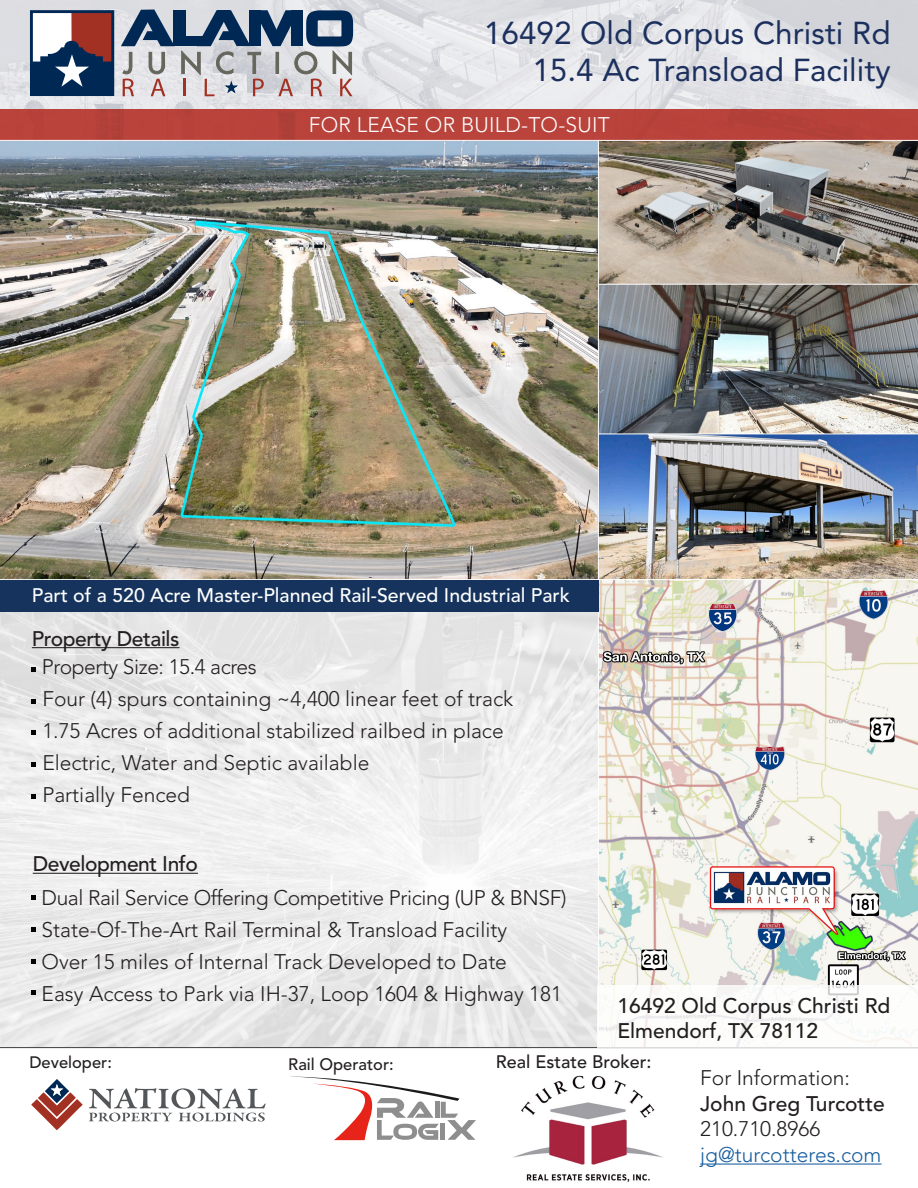
<style>
.page{position:relative;width:918px;height:1188px;background:#fff}
.page>*{position:absolute;margin:0;border:0;box-sizing:border-box;transform-origin:0 0}
.t1{font:31.5px "Avenir LT Std";color:#1c305e}
.t2{font:300 21px "Avenir LT Std";color:#231f20}
.t3{font:300 21px "Avenir LT Std";letter-spacing:-.02em;color:#231f20}
.t4{font:500 21px/25.2px "Avenir LT Std";color:#231f20}
.t5{font:500 21px "Avenir LT Std";letter-spacing:-.02em;color:#231f20}
.t6{font:300 21px "Avenir LT Std";letter-spacing:.01em;color:#fff}
.t7{font:300 21px "Avenir LT Std";color:#175d9e}
.t8{font:500 19.5px "Avenir LT Std";color:#fff}
.t9{font:500 18px "Avenir LT Std";color:#231f20}
.t10{font:500 16.5px "Avenir LT Std";color:#231f20}
</style>
<div class="page">
<img style="left:0;top:611px;width:598px;height:436px">
<img style="left:0;top:0;width:918px;height:110px">
<img style="left:0;top:141px;width:598px;height:438px">
<div style="left:0;top:110px;width:918px;height:31px;background:#b9433c"></div>
<svg style="left:122px;top:52px;width:12px;height:44px"></svg>
<svg style="left:148px;top:52px;width:17px;height:44px"></svg>
<svg style="left:121px;top:10px;width:52px;height:36px;background:#687d98"></svg>
<div style="left:173px;top:10px;width:13px;height:36px;background:#002855"></div>
<svg style="left:181px;top:10px;width:172px;height:86px;background:#959dab"></svg>
<svg style="left:34px;top:14px;width:76px;height:78px"></svg>
<div style="left:30px;top:10px;width:84px;height:86px;border:3px solid #002855"></div>
<img style="left:599px;top:141px;width:319px;height:844px">
<hr style="left:599px;top:284px;width:319px;height:1px;background:#fff">
<hr style="left:598px;top:434px;width:320px;height:1px;background:#fff">
<hr style="left:0;top:140px;width:918px;height:1px;background:#fff">
<hr style="left:0;top:579px;width:918px;height:1px;background:#fff">
<div style="left:0;top:580px;width:598px;height:31px;background:#15335c"></div>
<svg style="left:32px;top:895px;width:4px;height:5px"></svg>
<svg style="left:32px;top:990px;width:4px;height:4px"></svg>
<svg style="left:32px;top:959px;width:4px;height:5px"></svg>
<svg style="left:32px;top:927px;width:4px;height:5px"></svg>
<hr style="left:0;top:1047px;width:918px;height:1px;background:#3e3f3f">
<div style="left:597px;top:985px;width:321px;height:62px;background:#fff"></div>
<svg style="left:32px;top:699px;width:4px;height:4px"></svg>
<svg style="left:32px;top:668px;width:4px;height:4px"></svg>
<hr style="left:33px;top:873px;width:165px;height:1px;background:#231f20">
<hr style="left:32px;top:647px;width:148px;height:1px;background:#231f20">
<svg style="left:31px;top:730px;width:5px;height:5px"></svg>
<svg style="left:31px;top:794px;width:5px;height:5px"></svg>
<svg style="left:31px;top:762px;width:5px;height:5px"></svg>
<svg style="left:290px;top:1076px;width:186px;height:64px"></svg>
<svg style="left:89px;top:1088px;width:177px;height:34px"></svg>
<svg style="left:31px;top:1079px;width:52px;height:51px"></svg>
<img style="left:513px;top:1075px;width:150px;height:107px">
<hr style="left:700px;top:1164px;width:182px;height:1px;background:#175d9e">
<p class="t1" style="left:484px;top:14px;width:408px">16492 Old Corpus Christi Rd</p>
<p class="t1" style="left:532px;top:52px;width:360px">15.4 Ac Transload Facility</p>
<p class="t6" style="left:309px;top:113px;width:302px">FOR LEASE OR BUILD-TO-SUIT</p>
<p class="t8" style="left:32px;top:584px;width:540px">Part of a 520 Acre Master-Planned Rail-Served Industrial Park</p>
<p class="t5" style="left:32px;top:626px;width:149px">Property Details</p>
<p class="t3" style="left:42px;top:654px;width:216px">Property Size: 15.4 acres</p>
<p class="t2" style="left:42px;top:686px;width:472px">Four (4) spurs containing ~4,400 linear feet of track</p>
<p class="t2" style="left:42px;top:718px;width:463px">1.75 Acres of additional stabilized railbed in place</p>
<p class="t2" style="left:42px;top:750px;width:329px">Electric, Water and Septic available</p>
<p class="t2" style="left:42px;top:782px;width:149px">Partially Fenced</p>
<p class="t5" style="left:33px;top:852px;width:167px">Development Info</p>
<p class="t3" style="left:42px;top:885px;width:526px">Dual Rail Service Offering Competitive Pricing (UP &amp; BNSF)</p>
<p class="t2" style="left:42px;top:917px;width:467px">State-Of-The-Art Rail Terminal &amp; Transload Facility</p>
<p class="t2" style="left:42px;top:949px;width:467px">Over 15 miles of Internal Track Developed to Date</p>
<p class="t2" style="left:42px;top:981px;width:522px">Easy Access to Park via IH-37, Loop 1604 &amp; Highway 181</p>
<p class="t4" style="left:617px;top:993px;width:275px">16492 Old Corpus Christi Rd<br>Elmendorf, TX 78112</p>
<p class="t10" style="left:29px;top:1053px;width:84px">Developer:</p>
<p class="t10" style="left:288px;top:1055px;width:107px">Rail Operator:</p>
<p class="t9" style="left:496px;top:1052px;width:157px">Real Estate Broker:</p>
<p class="t2" style="left:700px;top:1066px;width:151px">For Information:</p>
<p class="t4" style="left:700px;top:1092px;width:186px">John Greg Turcotte</p>
<p class="t2" style="left:700px;top:1117px;width:122px">210.710.8966</p>
<p class="t7" style="left:700px;top:1142px;width:183px">jg@turcotteres.com</p>
</div>
